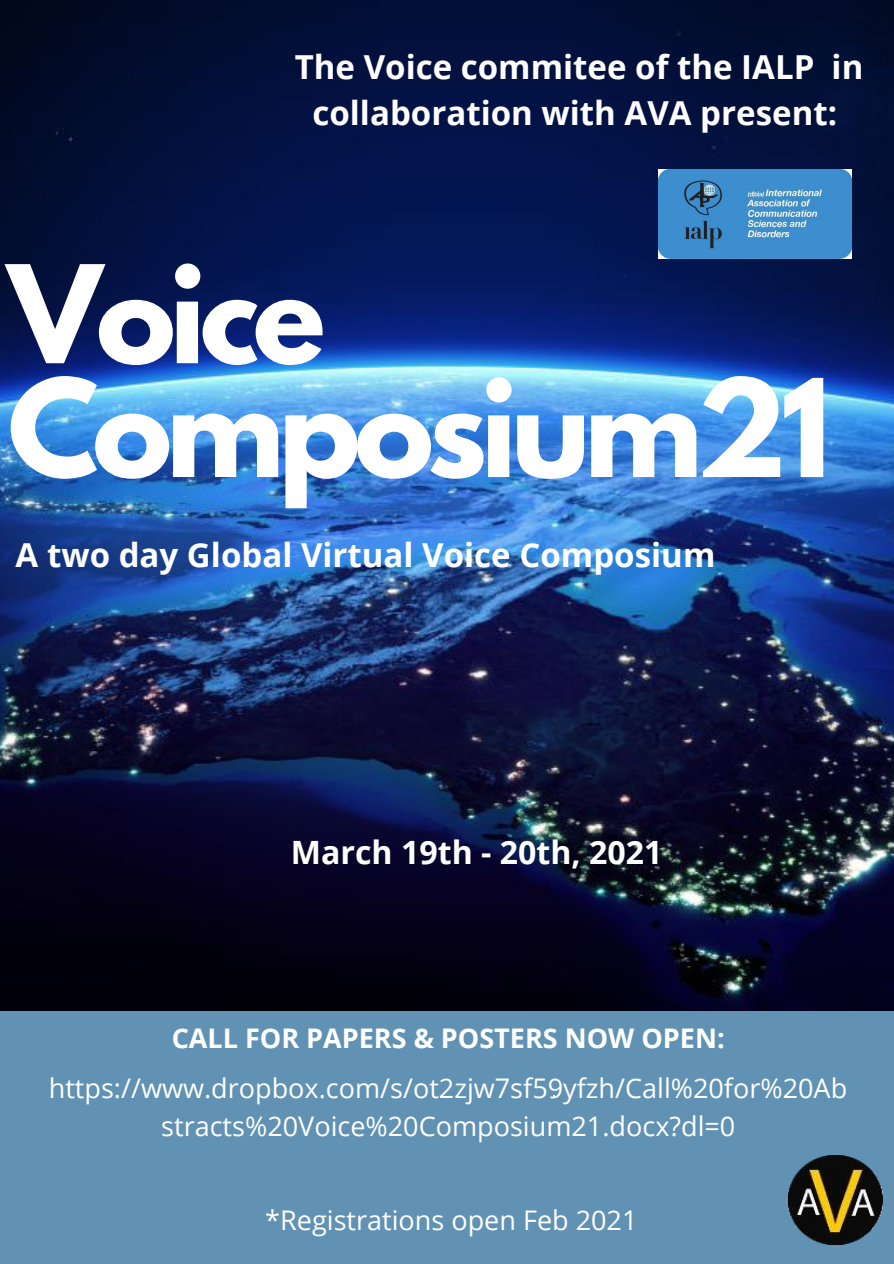
<style>
.page{position:relative;width:894px;height:1264px;background:#fff}
.page>*{position:absolute;margin:0;border:0;box-sizing:border-box;transform-origin:0 0}
.t1{font:700 120.15px/113.7px "League Spartan";letter-spacing:-.05em;color:#fff}
.t2{font:700 33px/46.2px "Open Sans";color:#fff;text-align:center}
.t3{font:700 32.1px "Open Sans";color:#fff}
.t4{font:27px/37.5px "Open Sans";color:#fff;text-align:center}
.t5{font:700 27px "Open Sans";color:#fff}
</style>
<div class="page">
<div style="left:0;top:0;width:893px;height:1263px;background:#6192b4"></div>
<img style="left:0;top:0;width:893px;height:1010px">
<img style="left:658px;top:169px;width:192px;height:89px">
<img style="left:788px;top:1155px;width:93px;height:89px">
<p class="t2" style="left:295px;top:43px;width:570px">The Voice commitee of the IALP in collaboration with AVA present:</p>
<h1 class="t1" style="left:8px;top:273px;width:823px">Voice<br>Composium21</h1>
<p class="t2" style="left:16px;top:531px;width:701px">A two day Global Virtual Voice Composium</p>
<p class="t3" style="left:291px;top:829px;width:373px">March 19th - 20th, 2021</p>
<p class="t5" style="left:172px;top:1019px;width:554px">CALL FOR PAPERS &amp; POSTERS NOW OPEN:</p>
<p class="t4" style="left:49px;top:1068px;width:799px">https://www.dropbox.com/s/ot2zjw7sf59yfzh/Call%20for%20Ab stracts%20Voice%20Composium21.docx?dl=0</p>
<p class="t4" style="left:265px;top:1201px;width:373px">*Registrations open Feb 2021</p>
</div>
